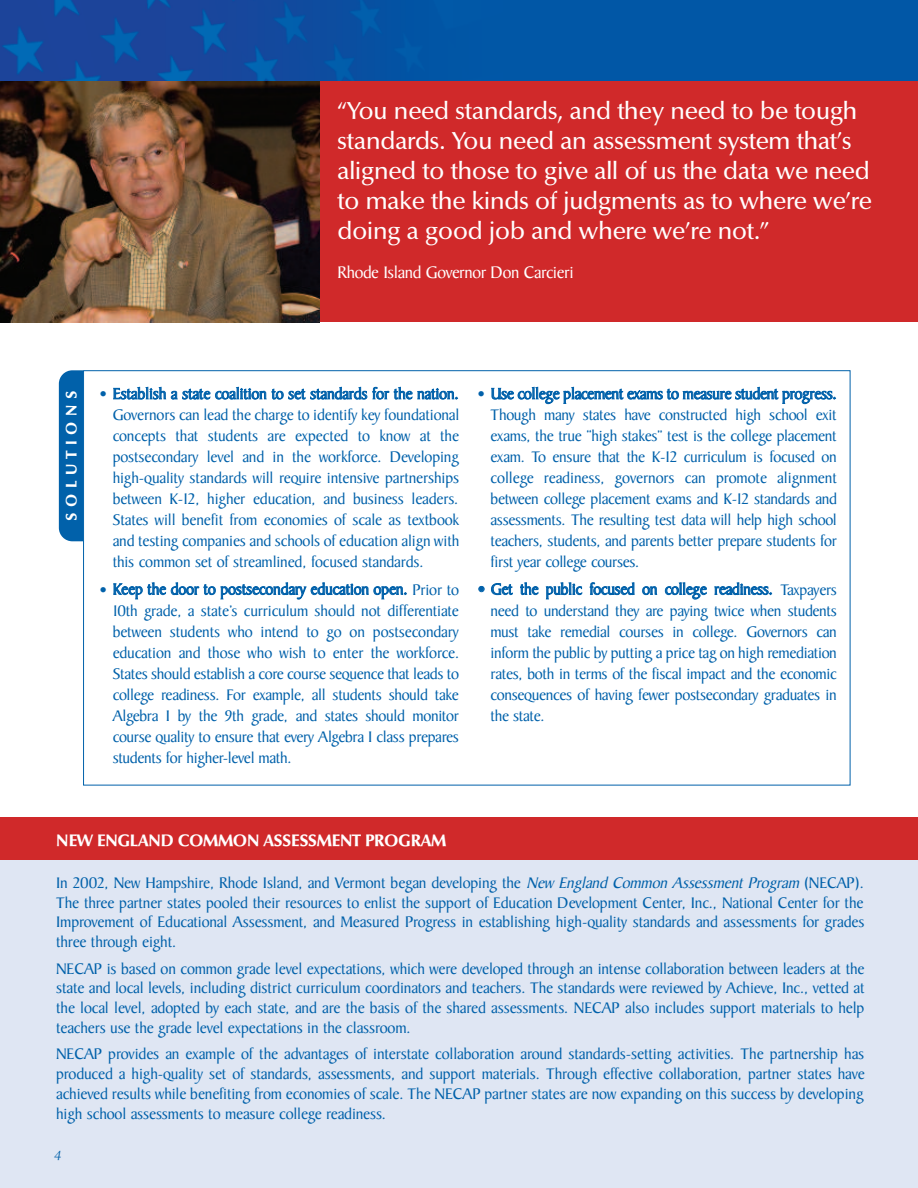
<style>
.page{position:relative;width:918px;height:1188px;background:#fff}
.page>*{position:absolute;margin:0;border:0;box-sizing:border-box;transform-origin:0 0}
.t1{font:500 24px/30px "Optima BQ";letter-spacing:-.005em;color:#fff}
.t2{font:18px "Baker Signet";letter-spacing:-.02em;color:#fff}
.t3{font:16.5px/21px "Baker Signet";letter-spacing:-.01em;color:#0161aa;text-align:justify}
.t4{font:700 16.5px "Optima BQ";color:#fff}
.t5{font:700 15px "Optima BQ";letter-spacing:.4em;color:#fff}
.t6{font:italic 13.5px "Optima BQ";color:#0161aa}
.s1{font-style:italic}
</style>
<div class="page">
<div style="left:59px;top:370px;width:49px;height:171px;background:#0161aa;border-radius:13px"></div>
<div style="left:84px;top:371px;width:766px;height:414px;background:#fff"></div>
<div style="left:0;top:856px;width:918px;height:332px;background:#dfe6f3"></div>
<div style="left:0;top:817px;width:918px;height:43px;background:#d0292a"></div>
<div style="left:0;top:79px;width:918px;height:243px;background:#d0292a"></div>
<img style="left:0;top:81px;width:319px;height:241px">
<img style="left:0;top:0;width:918px;height:81px">
<h1 class="t1" style="left:338px;top:96px;width:536px">“You need standards, and they need to be tough standards. You need an assessment system that’s aligned to those to give all of us the data we need to make the kinds of judgments as to where we’re doing a good job and where we’re not.”</h1>
<p class="t2" style="left:338px;top:266px;width:238px">Rhode Island Governor Don Carcieri</p>
<p class="t5" style="left:63px;top:521px;width:132px;rotate:-90deg">SOLUTIONS</p>
<p class="t3" style="left:113px;top:385px;width:348px;text-indent:-14px">• Establish a state coalition to set standards for the nation.<br>Governors can lead the charge to identify key foundational concepts that students are expected to know at the postsecondary level and in the workforce. Developing high-quality standards will require intensive partnerships between K-12, higher education, and business leaders.<br>States will benefit from economies of scale as textbook and testing companies and schools of education align with this common set of streamlined, focused standards.</p>
<p class="t3" style="left:113px;top:580px;width:348px;text-indent:-13px">• Keep the door to postsecondary education open. Prior to 10th grade, a state’s curriculum should not differentiate between students who intend to go on postsecondary education and those who wish to enter the workforce.<br>States should establish a core course sequence that leads to college readiness. For example, all students should take Algebra I by the 9th grade, and states should monitor course quality to ensure that every Algebra I class prepares students for higher-level math.</p>
<p class="t3" style="left:491px;top:385px;width:348px;text-indent:-14px">• Use college placement exams to measure student progress.<br>Though many states have constructed high school exit exams, the true “high stakes” test is the college placement exam. To ensure that the K-12 curriculum is focused on college readiness, governors can promote alignment between college placement exams and K-12 standards and assessments. The resulting test data will help high school teachers, students, and parents better prepare students for first year college courses.</p>
<p class="t3" style="left:491px;top:580px;width:348px;text-indent:-13px">• Get the public focused on college readiness. Taxpayers need to understand they are paying twice when students must take remedial courses in college. Governors can inform the public by putting a price tag on high remediation rates, both in terms of the fiscal impact and the economic consequences of having fewer postsecondary graduates in the state.</p>
<p class="t4" style="left:56px;top:832px;width:391px">NEW ENGLAND COMMON ASSESSMENT PROGRAM</p>
<p class="t3" style="left:56px;top:874px;width:810px;line-height:19.8px">In 2002, New Hampshire, Rhode Island, and Vermont began developing the <span class="s1">New England Common Assessment Program</span>(NECAP).<br>The three partner states pooled their resources to enlist the support of Education Development Center, Inc., National Center for the Improvement of Educational Assessment, and Measured Progress in establishing high-quality standards and assessments for grades three through eight.</p>
<p class="t3" style="left:56px;top:960px;width:810px;line-height:19.8px">NECAP is based on common grade level expectations, which were developed through an intense collaboration between leaders at the state and local levels, including district curriculum coordinators and teachers. The standards were reviewed by Achieve, Inc., vetted at the local level, adopted by each state, and are the basis of the shared assessments. NECAP also includes support materials to help teachers use the grade level expectations in the classroom.</p>
<p class="t3" style="left:56px;top:1046px;width:810px;line-height:19.8px">NECAP provides an example of the advantages of interstate collaboration around standards-setting activities. The partnership has produced a high-quality set of standards, assessments, and support materials. Through effective collaboration, partner states have achieved results while benefiting from economies of scale. The NECAP partner states are now expanding on this success by developing high school assessments to measure college readiness.</p>
<p class="t6" style="left:54px;top:1148px;width:9px">4</p>
</div>
